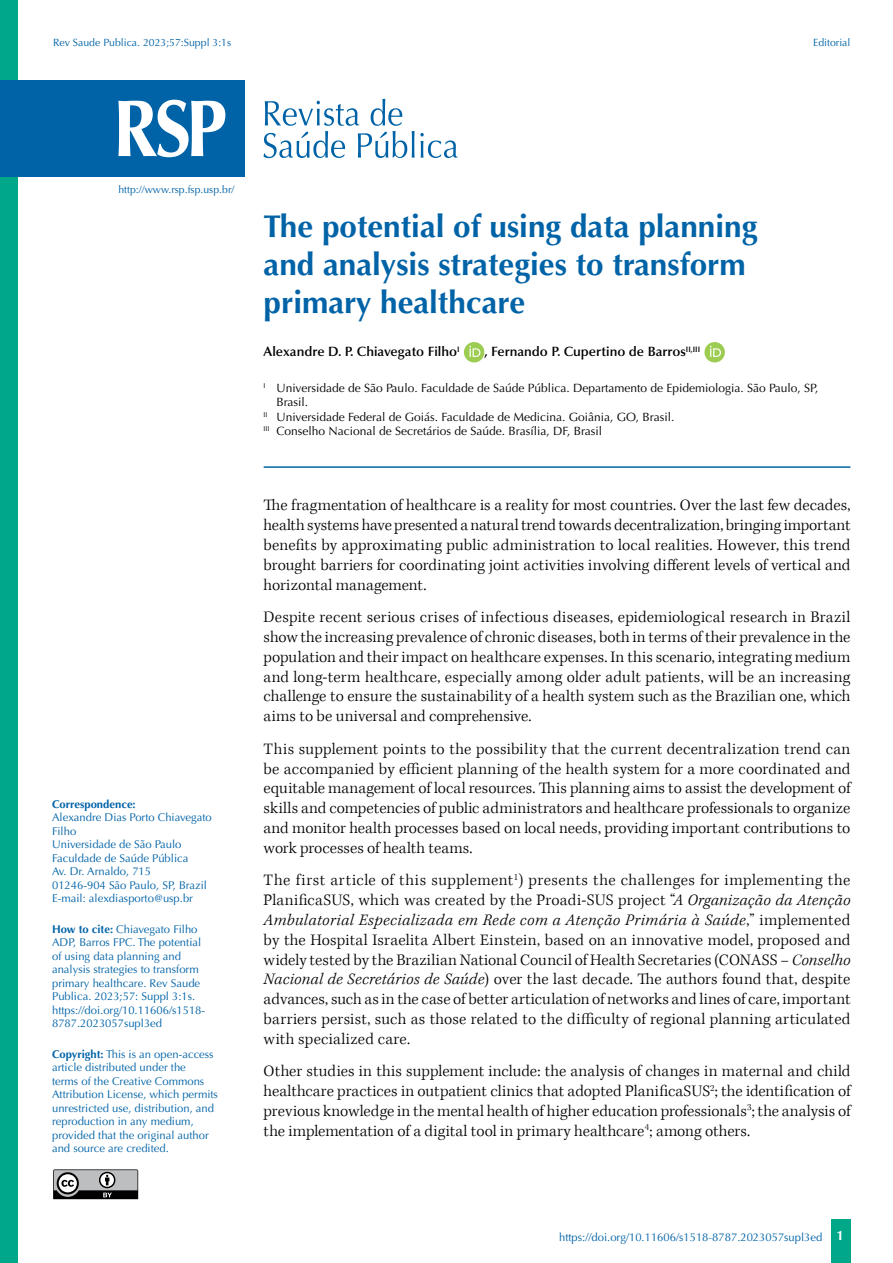
<style>
.page{position:relative;width:893px;height:1263px;background:#fff}
.page>*{position:absolute;margin:0;border:0;box-sizing:border-box;transform-origin:0 0}
.t1{font:700 31.5px/37.8px "Optima LT Std";color:#0063a7}
.t2{font:300 16.5px/19.8px "Kepler Std";letter-spacing:.01em;color:#000;text-align:justify}
.t3{font:600 13.5px "Optima LT Std";color:#000}
.t4{font:12px "Optima LT Std";color:#000}
.t5{font:11.25px/13.5px "Optima LT Std";color:#0063a7}
.t6{font:11.25px "Optima LT";color:#0063a7}
.t7{font:700 11.25px "Optima LT Std";color:#0063a7}
.t8{font:10.5px "Optima LT Std";color:#0063a7}
.s1{font-weight:700}
.s2{font-style:italic}
.s3{font-family:"Optima LT Std";font-weight:700;font-size:13.5px;color:#fff}
</style>
<div class="page">
<div style="left:831px;top:1220px;width:20px;height:43px;background:#00a788"></div>
<svg style="left:53px;top:1169px;width:85px;height:30px;background:#7e7f80"></svg>
<div style="left:0;top:0;width:18px;height:1263px;background:#00a788"></div>
<hr style="left:264px;top:466px;width:586px;height:2px;background:#0063a7">
<div style="left:464px;top:342px;width:20px;height:20px;background:#9ccc51;border-radius:50%"></div>
<svg style="left:469px;top:346px;width:11px;height:11px"></svg>
<div style="left:704px;top:342px;width:21px;height:20px;background:#9ccc51;border-radius:50%"></div>
<svg style="left:710px;top:346px;width:11px;height:11px"></svg>
<svg style="left:263px;top:99px;width:195px;height:59px"></svg>
<div style="left:0;top:80px;width:244px;height:96px;background:#0063a7"></div>
<svg style="left:118px;top:100px;width:107px;height:57px"></svg>
<p class="t8" style="left:53px;top:36px;width:180px">Rev Saude Publica. 2023;57:Suppl 3:1s</p>
<p class="t8" style="left:813px;top:36px;width:39px">Editorial</p>
<p class="t8" style="left:118px;top:183px;width:117px">http://www.rsp.fsp.usp.br/</p>
<p class="t7" style="left:52px;top:797px;width:85px">Correspondence:</p>
<p class="t5" style="left:52px;top:811px;width:161px">Alexandre Dias Porto Chiavegato<br>Filho<br>Universidade de São Paulo<br>Faculdade de Saúde Pública<br>Av. Dr. Arnaldo, 715<br>01246-904 São Paulo, SP, Brazil<br>E-mail: alexdiasporto@usp.br</p>
<p class="t5" style="left:52px;top:922px;width:155px"><span class="s1">How to cite:</span> Chiavegato Filho<br>ADP, Barros FPC. The potential of using data planning and analysis strategies to transform primary healthcare. Rev Saude<br>Publica. 2023;57: Suppl 3:1s. https://doi.org/10.11606/s1518-<br>8787.2023057supl3ed</p>
<p class="t5" style="left:52px;top:1047px;width:167px"><span class="s1">Copyright:</span> This is an open-access article distributed under the<br>terms of the Creative Commons<br>Attribution License, which permits unrestricted use, distribution, and reproduction in any medium, provided that the original author and source are credited.</p>
<h1 class="t1" style="left:264px;top:208px;width:495px">The potential of using data planning and analysis strategies to transform primary healthcare</h1>
<p class="t3" style="left:264px;top:344px;width:198px">Alexandre D. P. Chiavegato Filho<sup>I</sup></p>
<p class="t3" style="left:484px;top:344px;width:217px">, Fernando P. Cupertino de Barros<sup>II,III</sup></p>
<p class="t4" style="left:264px;top:381px;width:556px"><sup>I</sup> Universidade de São Paulo. Faculdade de Saúde Pública. Departamento de Epidemiologia. São Paulo, SP,</p>
<p class="t4" style="left:276px;top:395px;width:33px">Brasil.</p>
<p class="t4" style="left:264px;top:410px;width:412px"><sup>II</sup> Universidade Federal de Goiás. Faculdade de Medicina. Goiânia, GO, Brasil.</p>
<p class="t4" style="left:264px;top:424px;width:340px"><sup>III</sup> Conselho Nacional de Secretários de Saúde. Brasília, DF, Brasil</p>
<p class="t2" style="left:264px;top:496px;width:588px">The fragmentation of healthcare is a reality for most countries. Over the last few decades, health systems have presented a natural trend towards decentralization, bringing important benefits by approximating public administration to local realities. However, this trend brought barriers for coordinating joint activities involving different levels of vertical and horizontal management.</p>
<p class="t2" style="left:264px;top:608px;width:588px">Despite recent serious crises of infectious diseases, epidemiological research in Brazil show the increasing prevalence of chronic diseases, both in terms of their prevalence in the population and their impact on healthcare expenses. In this scenario, integrating medium and long-term healthcare, especially among older adult patients, will be an increasing challenge to ensure the sustainability of a health system such as the Brazilian one, which aims to be universal and comprehensive.</p>
<p class="t2" style="left:264px;top:739px;width:588px">This supplement points to the possibility that the current decentralization trend can be accompanied by efficient planning of the health system for a more coordinated and equitable management of local resources. This planning aims to assist the development of skills and competencies of public administrators and healthcare professionals to organize and monitor health processes based on local needs, providing important contributions to work processes of health teams.</p>
<p class="t2" style="left:264px;top:871px;width:588px">The first article of this supplement<sup>1</sup>) presents the challenges for implementing the PlanificaSUS, which was created by the Proadi-SUS project “<span class="s2">A Organização da Atenção Ambulatorial Especializada em Rede com a Atenção Primária à Saúde</span>,” implemented by the Hospital Israelita Albert Einstein, based on an innovative model, proposed and widely tested by the Brazilian National Council of Health Secretaries (CONASS – <span class="s2">Conselho Nacional de Secretários de Saúde</span>) over the last decade. The authors found that, despite advances, such as in the case of better articulation of networks and lines of care, important barriers persist, such as those related to the difficulty of regional planning articulated with specialized care.</p>
<p class="t2" style="left:264px;top:1062px;width:588px">Other studies in this supplement include: the analysis of changes in maternal and child healthcare practices in outpatient clinics that adopted PlanificaSUS<sup>2</sup>; the identification of previous knowledge in the mental health of higher education professionals<sup>3</sup>; the analysis of the implementation of a digital tool in primary healthcare<sup>4</sup>; among others.</p>
<p class="t6" style="left:559px;top:1230px;width:286px">https://doi.org/10.11606/s1518-8787.2023057supl3ed <span class="s3">1</span></p>
</div>
